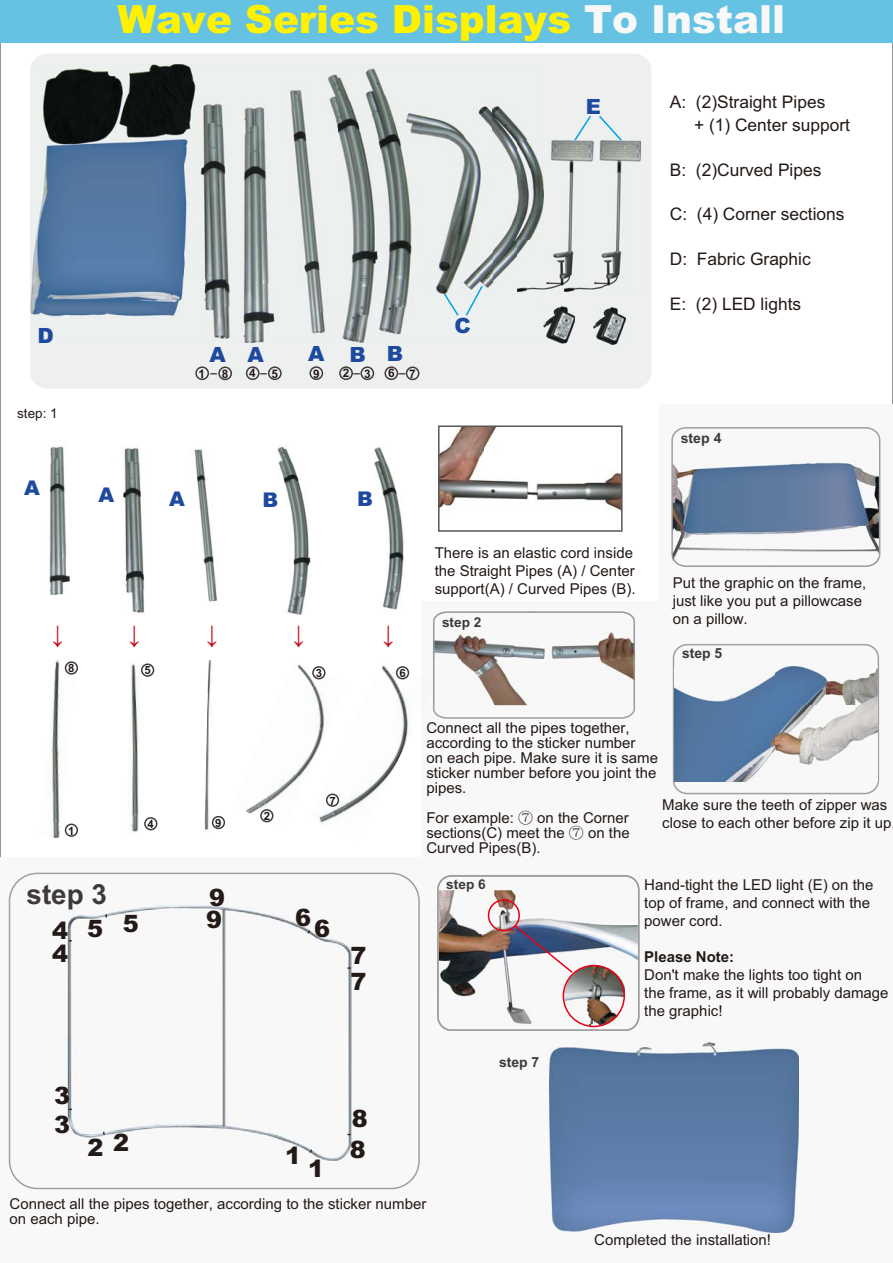
<style>
.page{position:relative;width:893px;height:1263px;background:#fff}
.page>*{position:absolute;margin:0;border:0;box-sizing:border-box;transform-origin:0 0}
.t1{font:900 38.85px "Arial";color:#fff100}
.t2{font:700 27.75px "Arial";color:#3e3a39}
.t3{font:24.9px "Arial";color:#c30f23}
.t4{font:900 24px/29px "Arial";color:#231916}
.t5{font:900 21px "Arial";color:#1d4a9e}
.t6{font:900 20.25px "Arial";color:#1d4a9e}
.t7{font:17.4px/22.5px "Arial";color:#231916}
.t8{font:15px/18px "Arial";color:#231916}
.t9{font:700 15px "Arial";color:#231916}
.t10{font:700 14.1px "Arial";color:#3e3a39}
.t11{font:700 13.95px "Arial";color:#3e3a39}
.t12{font:700 13.65px "Arial";color:#3e3a39}
.t13{font:13.5px "Arial";color:#231916}
.t14{font:700 11.85px "Arial";color:#231916}
.t15{font:700 11.4px "Arial";color:#231916}
.s1{color:#f8f8f8}
</style>
<div class="page">
<div style="left:421px;top:602px;width:238px;height:256px;background:#f8f8f8"></div>
<div style="left:659px;top:404px;width:234px;height:454px;background:#f8f8f8"></div>
<div style="left:30px;top:54px;width:621px;height:335px;background:#eeefef;border-radius:17px"></div>
<img style="left:30px;top:64px;width:498px;height:279px">
<div style="left:0;top:857px;width:893px;height:406px;background:#f8f8f8"></div>
<svg style="left:442px;top:284px;width:42px;height:33px"></svg>
<img style="left:543px;top:306px;width:32px;height:38px">
<img style="left:603px;top:140px;width:38px;height:147px">
<img style="left:517px;top:140px;width:86px;height:50px">
<img style="left:593px;top:253px;width:10px;height:37px">
<img style="left:517px;top:190px;width:48px;height:101px">
<img style="left:565px;top:140px;width:28px;height:151px">
<img style="left:593px;top:307px;width:32px;height:38px">
<svg style="left:573px;top:115px;width:50px;height:27px"></svg>
<div style="left:0;top:0;width:893px;height:42px;background:#65c2e3"></div>
<img style="left:441px;top:428px;width:179px;height:83px">
<div style="left:438px;top:425px;width:185px;height:107px;border:2px solid #595857"></div>
<img style="left:49px;top:446px;width:22px;height:148px">
<img style="left:52px;top:660px;width:25px;height:178px">
<img style="left:194px;top:449px;width:23px;height:153px">
<img style="left:204px;top:660px;width:9px;height:171px">
<img style="left:278px;top:446px;width:33px;height:169px">
<img style="left:246px;top:802px;width:13px;height:12px">
<img style="left:297px;top:664px;width:19px;height:7px">
<img style="left:259px;top:780px;width:37px;height:43px">
<img style="left:289px;top:731px;width:35px;height:49px">
<img style="left:301px;top:671px;width:25px;height:60px">
<img style="left:373px;top:447px;width:30px;height:163px">
<img style="left:308px;top:739px;width:25px;height:84px">
<img style="left:381px;top:665px;width:29px;height:7px">
<img style="left:333px;top:763px;width:64px;height:55px">
<img style="left:384px;top:672px;width:29px;height:91px">
<img style="left:123px;top:447px;width:22px;height:166px">
<img style="left:131px;top:664px;width:11px;height:168px">
<svg style="left:433px;top:618px;width:202px;height:101px"></svg>
<img style="left:434px;top:611px;width:200px;height:47px">
<img style="left:434px;top:658px;width:2px;height:47px">
<img style="left:442px;top:617px;width:39px;height:13px">
<div style="left:9px;top:873px;width:411px;height:316px;border:2px solid #9f9fa0;border-radius:28px"></div>
<img style="left:67px;top:905px;width:285px;height:256px">
<img style="left:67px;top:905px;width:39px;height:4px">
<svg style="left:671px;top:427px;width:209px;height:140px"></svg>
<svg style="left:673px;top:644px;width:206px;height:150px"></svg>
<img style="left:437px;top:875px;width:202px;height:156px">
<div style="left:488px;top:899px;width:32px;height:32px;border:2px solid #e60013;border-radius:50%"></div>
<img style="left:674px;top:667px;width:203px;height:115px">
<img style="left:550px;top:1042px;width:249px;height:190px">
<img style="left:674px;top:448px;width:205px;height:107px">
<img style="left:673px;top:448px;width:1px;height:79px">
<img style="left:673px;top:527px;width:103px;height:39px">
<img style="left:776px;top:555px;width:103px;height:11px">
<svg style="left:102px;top:1130px;width:4px;height:6px"></svg>
<svg style="left:308px;top:1148px;width:5px;height:6px"></svg>
<svg style="left:306px;top:929px;width:5px;height:6px"></svg>
<svg style="left:104px;top:913px;width:4px;height:6px"></svg>
<div style="left:195px;top:366px;width:14px;height:14px;border:2px solid #3f3b3a;border-radius:50%"></div>
<div style="left:218px;top:366px;width:14px;height:14px;border:2px solid #3f3b3a;border-radius:50%"></div>
<div style="left:246px;top:366px;width:14px;height:14px;border:2px solid #3f3b3a;border-radius:50%"></div>
<div style="left:268px;top:366px;width:14px;height:14px;border:2px solid #3f3b3a;border-radius:50%"></div>
<div style="left:309px;top:366px;width:14px;height:14px;border:2px solid #3f3b3a;border-radius:50%"></div>
<div style="left:339px;top:366px;width:14px;height:14px;border:2px solid #3f3b3a;border-radius:50%"></div>
<div style="left:360px;top:366px;width:14px;height:14px;border:2px solid #3f3b3a;border-radius:50%"></div>
<div style="left:384px;top:366px;width:14px;height:14px;border:2px solid #3f3b3a;border-radius:50%"></div>
<div style="left:406px;top:366px;width:13px;height:14px;border:2px solid #3f3b3a;border-radius:50%"></div>
<div style="left:65px;top:661px;width:13px;height:14px;border:2px solid #3f3b3a;border-radius:50%"></div>
<div style="left:65px;top:823px;width:13px;height:14px;border:2px solid #3f3b3a;border-radius:50%"></div>
<div style="left:141px;top:663px;width:13px;height:14px;border:2px solid #3f3b3a;border-radius:50%"></div>
<div style="left:144px;top:817px;width:13px;height:13px;border:2px solid #3f3b3a;border-radius:50%"></div>
<div style="left:212px;top:816px;width:13px;height:13px;border:2px solid #3f3b3a;border-radius:50%"></div>
<div style="left:260px;top:809px;width:13px;height:13px;border:2px solid #3f3b3a;border-radius:50%"></div>
<div style="left:312px;top:666px;width:13px;height:13px;border:2px solid #3f3b3a;border-radius:50%"></div>
<div style="left:326px;top:793px;width:13px;height:14px;border:2px solid #3f3b3a;border-radius:50%"></div>
<div style="left:396px;top:666px;width:13px;height:13px;border:2px solid #3f3b3a;border-radius:50%"></div>
<h1 class="t1" style="left:117px;top:-3px;width:669px">Wave Series Displays <span class="s1">To Install</span></h1>
<h3 class="t5" style="left:586px;top:94px;width:17px">E</h3>
<h3 class="t5" style="left:37px;top:323px;width:18px">D</h3>
<p class="t13" style="left:17px;top:408px;width:42px">step: 1</p>
<h3 class="t5" style="left:210px;top:342px;width:56px">A A</h3>
<h3 class="t5" style="left:308px;top:341px;width:97px">ABB</h3>
<p class="t14" style="left:261px;top:361px;width:8px">_</p>
<p class="t14" style="left:313px;top:367px;width:8px">9</p>
<p class="t14" style="left:343px;top:366px;width:29px">2 3</p>
<p class="t14" style="left:210px;top:361px;width:8px">_</p>
<p class="t14" style="left:249px;top:366px;width:8px">4</p>
<p class="t14" style="left:272px;top:367px;width:8px">5</p>
<p class="t14" style="left:353px;top:361px;width:8px">_</p>
<p class="t14" style="left:388px;top:366px;width:29px">6 7</p>
<p class="t14" style="left:199px;top:367px;width:8px">1</p>
<p class="t14" style="left:222px;top:367px;width:8px">8</p>
<p class="t14" style="left:399px;top:361px;width:8px">_</p>
<h3 class="t5" style="left:454px;top:313px;width:18px">C</h3>
<h3 class="t6" style="left:24px;top:476px;width:17px">A</h3>
<h3 class="t6" style="left:99px;top:483px;width:17px">A</h3>
<h3 class="t6" style="left:169px;top:487px;width:17px">A</h3>
<h3 class="t6" style="left:263px;top:488px;width:17px">B</h3>
<h3 class="t6" style="left:357px;top:487px;width:17px">B</h3>
<h3 class="t3" style="left:51px;top:624px;width:14px">-</h3>
<h3 class="t3" style="left:128px;top:624px;width:14px">-</h3>
<h3 class="t3" style="left:206px;top:624px;width:14px">-</h3>
<h3 class="t3" style="left:293px;top:624px;width:14px">-</h3>
<h3 class="t3" style="left:382px;top:624px;width:14px">-</h3>
<p class="t15" style="left:68px;top:662px;width:8px">8</p>
<p class="t15" style="left:144px;top:664px;width:8px">5</p>
<p class="t15" style="left:316px;top:666px;width:8px">3</p>
<p class="t15" style="left:399px;top:666px;width:8px">6</p>
<p class="t8" style="left:435px;top:545px;width:202px">There is an elastic cord inside the Straight Pipes (A) / Center support(A) / Curved Pipes (B).</p>
<p class="t12" style="left:442px;top:614px;width:41px">step 2</p>
<p class="t7" style="left:694px;top:92px;width:157px;text-indent:-24px">A: (2)Straight Pipes<br>+ (1) Center support</p>
<p class="t7" style="left:670px;top:160px;width:153px">B: (2)Curved Pipes</p>
<p class="t7" style="left:670px;top:205px;width:176px">C: (4) Corner sections</p>
<p class="t7" style="left:670px;top:250px;width:142px">D: Fabric Graphic</p>
<p class="t7" style="left:670px;top:295px;width:133px">E: (2) LED lights</p>
<p class="t10" style="left:681px;top:430px;width:42px">step 4</p>
<p class="t8" style="left:673px;top:575px;width:195px">Put the graphic on the frame, just like you put a pillowcase on a pillow.</p>
<p class="t11" style="left:682px;top:645px;width:42px">step 5</p>
<p class="t15" style="left:68px;top:824px;width:8px">1</p>
<p class="t15" style="left:148px;top:817px;width:8px">4</p>
<p class="t15" style="left:215px;top:816px;width:8px">9</p>
<p class="t15" style="left:264px;top:809px;width:8px">2</p>
<p class="t15" style="left:329px;top:794px;width:8px">7</p>
<h2 class="t2" style="left:27px;top:878px;width:82px">step 3</h2>
<h3 class="t4" style="left:52px;top:918px;width:52px;line-height:23.5px">4 5<br>4</h3>
<h3 class="t4" style="left:209px;top:883px;width:17px">9</h3>
<h3 class="t4" style="left:123px;top:910px;width:17px">5</h3>
<h3 class="t4" style="left:295px;top:903px;width:17px">6</h3>
<h3 class="t4" style="left:206px;top:905px;width:17px">9</h3>
<h3 class="t4" style="left:314px;top:914px;width:17px">6</h3>
<h3 class="t4" style="left:350px;top:941px;width:17px">7</h3>
<h3 class="t4" style="left:350px;top:967px;width:17px">7</h3>
<h3 class="t4" style="left:54px;top:1081px;width:17px">3<br>3</h3>
<h3 class="t4" style="left:87px;top:1130px;width:43px">2 2</h3>
<h3 class="t4" style="left:285px;top:1141px;width:17px">1</h3>
<h3 class="t4" style="left:308px;top:1154px;width:17px">1</h3>
<h3 class="t4" style="left:352px;top:1104px;width:17px">8</h3>
<h3 class="t4" style="left:350px;top:1135px;width:17px">8</h3>
<p class="t8" style="left:426px;top:722px;width:233px;line-height:15px">Connect all the pipes together, according to the sticker number<br>on each pipe. Make sure it is same sticker number before you joint the pipes.</p>
<p class="t8" style="left:426px;top:810px;width:89px">For example:</p>
<p class="t8" style="left:662px;top:797px;width:231px">Make sure the teeth of zipper was close to each other before zip it up</p>
<p class="t8" style="left:426px;top:812px;width:204px;line-height:15px;text-indent:111px">on the Corner sections(C) meet the</p>
<p class="t8" style="left:588px;top:825px;width:43px">on the</p>
<p class="t8" style="left:426px;top:840px;width:116px">Curved Pipes(B).</p>
<p class="t12" style="left:446px;top:876px;width:41px">step 6</p>
<p class="t11" style="left:499px;top:1053px;width:42px">step 7</p>
<p class="t8" style="left:644px;top:877px;width:231px">Hand-tight the LED light (E) on the top of frame, and connect with the power cord.</p>
<p class="t9" style="left:644px;top:948px;width:92px">Please Note:</p>
<p class="t8" style="left:644px;top:967px;width:246px">Don't make the lights too tight on<br>the frame, as it will probably damage the graphic!</p>
<p class="t8" style="left:10px;top:1198px;width:418px;line-height:15px">Connect all the pipes together, according to the sticker number on each pipe.</p>
<p class="t8" style="left:594px;top:1232px;width:178px">Completed the installation!</p>
</div>
